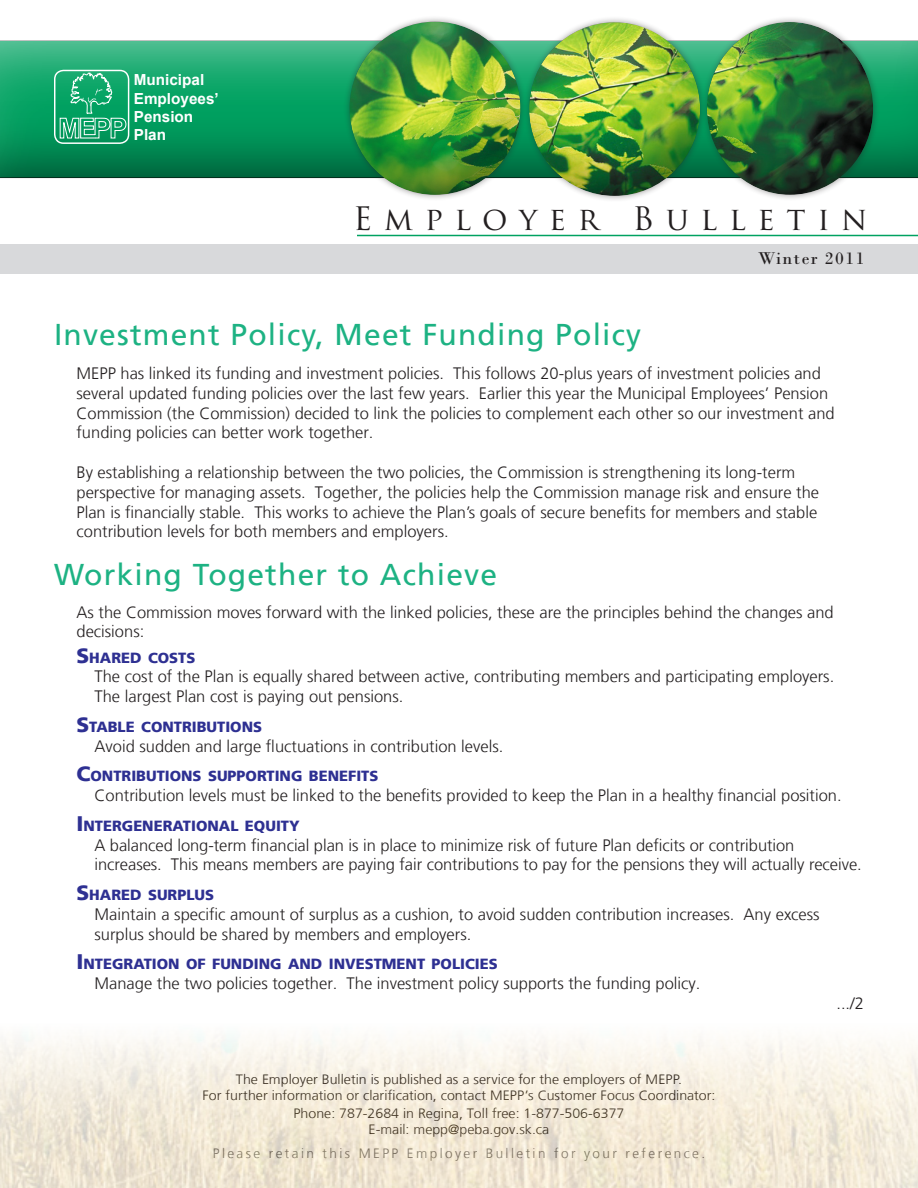
<style>
.page{position:relative;width:918px;height:1188px;background:#fff}
.page>*{position:absolute;margin:0;border:0;box-sizing:border-box;transform-origin:0 0}
.t1{font:31.5px "Trajan Pro";letter-spacing:.37em;color:#231f20}
.t2{font:30px "Frutiger LT";letter-spacing:.04em;color:#1db283}
.t3{font:18px "Bodoni MT Std";letter-spacing:.08em;color:#231f20}
.Body{font:300 16.5px/19.8px "Frutiger LT";color:#231f20}
.t4{font:700 15.3px "Arial";color:#fff}
.Subhead{font:900 14.7px "Frutiger LT";color:#2e3092}
.t5{font:300 13.5px "Frutiger LT";color:#231f20;scale:1.05 1}
.t6{font:300 13.5px "Frutiger LT";letter-spacing:.18em;color:#6b6b6e}
.s1{font-size:21px}
</style>
<div class="page">
<div style="left:0;top:39px;width:918px;height:141px;background:#231f20;opacity:.75"></div>
<div style="left:343px;top:15px;width:537px;height:187px;background:#231f20;opacity:.43"></div>
<div style="left:347px;top:22px;width:526px;height:176px;background:#231f20;opacity:.75"></div>
<svg style="left:60px;top:73px;width:66px;height:65px;background:#2daf7b"></svg>
<div style="left:54px;top:70px;width:75px;height:74px;border:1px solid #fff;border-radius:9px"></div>
<div style="left:0;top:244px;width:918px;height:30px;background:#d8d9db"></div>
<hr style="left:357px;top:235px;width:561px;height:1px;background:#00a261">
<img style="left:0;top:1037px;width:918px;height:151px">
<p class="t4" style="left:134px;top:70px;width:72px">Municipal</p>
<p class="t4" style="left:134px;top:88px;width:86px">Employees’</p>
<p class="t4" style="left:134px;top:107px;width:61px">Pension</p>
<p class="t4" style="left:134px;top:125px;width:34px">Plan</p>
<p class="t1" style="left:353px;top:198px;width:515px">Employer Bulletin</p>
<p class="t3" style="left:758px;top:248px;width:108px">Winter 2011</p>
<p class="t2" style="left:54px;top:317px;width:589px">Investment Policy, Meet Funding Policy</p>
<p class="Body" style="left:76px;top:364px;width:760px">MEPP has linked its funding and investment policies. This follows 20-plus years of investment policies and several updated funding policies over the last few years. Earlier this year the Municipal Employees’ Pension Commission (the Commission) decided to link the policies to complement each other so our investment and funding policies can better work together.</p>
<p class="Body" style="left:76px;top:463px;width:744px">By establishing a relationship between the two policies, the Commission is strengthening its long-term perspective for managing assets. Together, the policies help the Commission manage risk and ensure the Plan is financially stable. This works to achieve the Plan’s goals of secure benefits for members and stable contribution levels for both members and employers.</p>
<p class="t2" style="left:54px;top:557px;width:445px">Working Together to Achieve</p>
<p class="Body" style="left:76px;top:602px;width:759px">As the Commission moves forward with the linked policies, these are the principles behind the changes and decisions:</p>
<p class="Subhead" style="left:76px;top:648px;width:119px"><span class="s1">S</span>HARED COSTS</p>
<p class="Body" style="left:94px;top:667px;width:741px">The cost of the Plan is equally shared between active, contributing members and participating employers.<br>The largest Plan cost is paying out pensions.</p>
<p class="Subhead" style="left:76px;top:718px;width:186px"><span class="s1">S</span>TABLE CONTRIBUTIONS</p>
<p class="Body" style="left:94px;top:736px;width:410px">Avoid sudden and large fluctuations in contribution levels.</p>
<p class="Subhead" style="left:76px;top:767px;width:302px"><span class="s1">C</span>ONTRIBUTIONS SUPPORTING BENEFITS</p>
<p class="Body" style="left:94px;top:786px;width:749px">Contribution levels must be linked to the benefits provided to keep the Plan in a healthy financial position.</p>
<p class="Subhead" style="left:76px;top:817px;width:225px"><span class="s1">I</span> NTERGENERATIONAL EQUITY</p>
<p class="Body" style="left:94px;top:835px;width:769px">A balanced long-term financial plan is in place to minimize risk of future Plan deficits or contribution increases. This means members are paying fair contributions to pay for the pensions they will actually receive.</p>
<p class="Subhead" style="left:76px;top:886px;width:138px"><span class="s1">S</span>HARED SURPLUS</p>
<p class="Body" style="left:94px;top:905px;width:727px">Maintain a specific amount of surplus as a cushion, to avoid sudden contribution increases. Any excess surplus should be shared by members and employers.</p>
<p class="Subhead" style="left:76px;top:955px;width:421px"><span class="s1">I</span> NTEGRATION OF FUNDING AND INVESTMENT POLICIES</p>
<p class="Body" style="left:94px;top:974px;width:608px">Manage the two policies together. The investment policy supports the funding policy.</p>
<p class="Body" style="left:836px;top:994px;width:29px">.../2</p>
<p class="t5" style="left:236px;top:1071px;width:427px">The Employer Bulletin is published as a service for the employers of MEPP.</p>
<p class="t5" style="left:202px;top:1087px;width:490px">For further information or clarification, contact MEPP’s Customer Focus Coordinator:</p>
<p class="t5" style="left:294px;top:1106px;width:317px">Phone: 787-2684 in Regina, Toll free: 1-877-506-6377</p>
<p class="t5" style="left:369px;top:1122px;width:174px">E-mail: mepp@peba.gov.sk.ca</p>
<p class="t6" style="left:213px;top:1146px;width:494px">Please retain this MEPP Employer Bulletin for your reference.</p>
</div>
